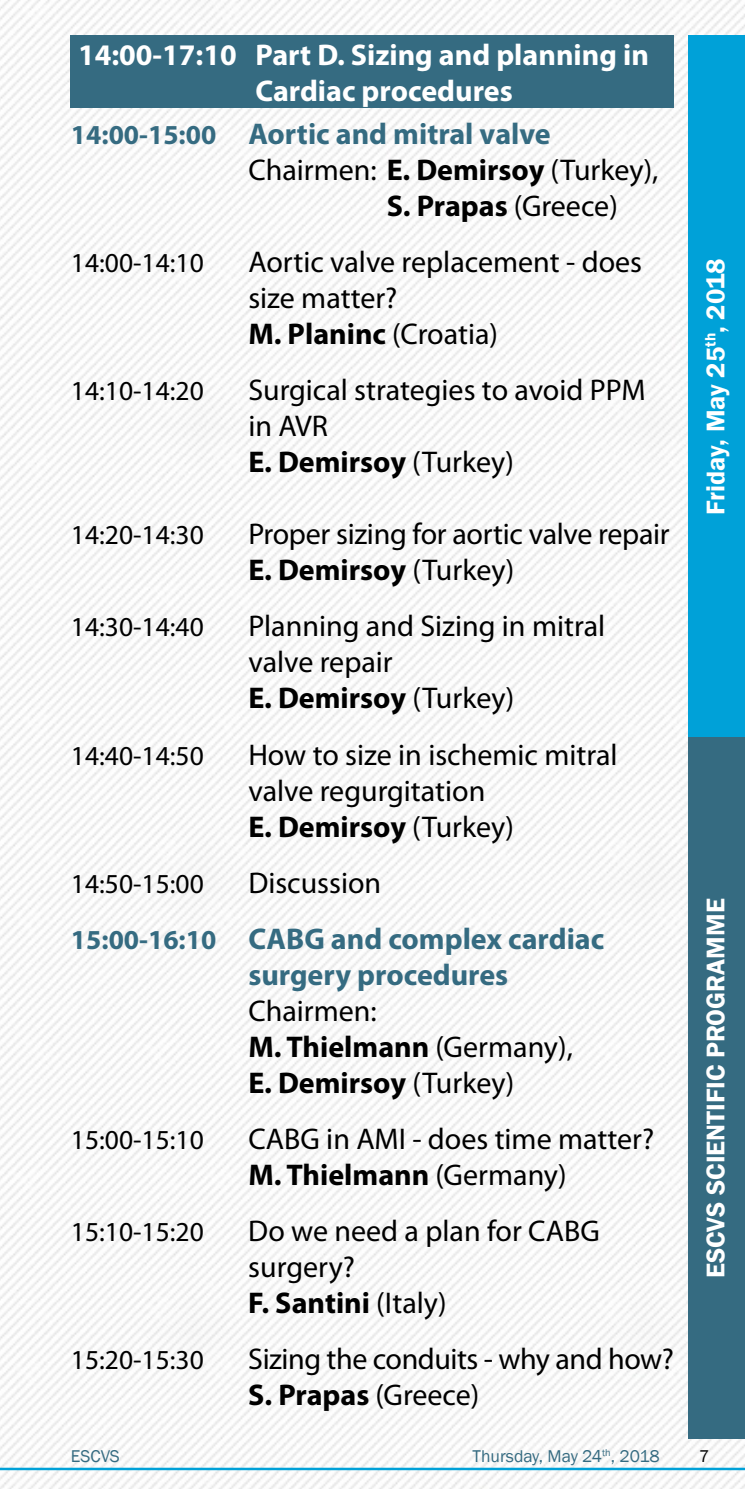
<style>
.page{position:relative;width:745px;height:1489px;background:#fff}
.page>*{position:absolute;margin:0;border:0;box-sizing:border-box;transform-origin:0 0}
.t1{font:30px/36px "Myriad Pro";color:#000}
.t2{font:700 30px/56px "Myriad Pro";color:#356b81}
.t3{font:700 30px/36px "Myriad Pro";color:#fff}
.t4{font:700 30px "Myriad Pro";color:#000}
.t5{font:27.5px "Myriad Pro";color:#000}
.t6{font:600 26.25px "Franklin Gothic";color:#fff}
.t7{font:17.5px "Franklin Gothic";color:#356b81}
.t8{font:17.5px "Franklin Gothic";color:#000}
.s1{font-size:27.5px}
.s2{font-weight:700}
.s3{font-weight:400}
.s4{font-weight:400;color:#000}
</style>
<div class="page">
<img style="left:0;top:0;width:744px;height:1488px">
<hr style="left:0;top:1467px;width:744px;height:2px;background:#00a1d8">
<div style="left:687px;top:737px;width:57px;height:702px;background:#356b81"></div>
<div style="left:687px;top:35px;width:57px;height:702px;background:#00a1d8"></div>
<div style="left:71px;top:35px;width:602px;height:73px;background:#356b81"></div>
<p class="t3" style="left:255px;top:36px;width:395px;text-indent:-177px">14:00-17:10 Part D. Sizing and planning in<br>Cardiac procedures</p>
<p class="t2" style="left:71px;top:105px;width:481px"><span class="s1">14:00-15:00</span> Aortic and mitral valve</p>
<p class="t1" style="left:248px;top:152px;width:411px">Chairmen: <span class="s2">E. Demirsoy</span> (Turkey),</p>
<p class="t4" style="left:386px;top:186px;width:232px">S. Prapas <span class="s3">(Greece)</span></p>
<p class="t5" style="left:71px;top:246px;width:134px">14:00-14:10</p>
<p class="t1" style="left:248px;top:244px;width:395px">Aortic valve replacement - does size matter?<br><span class="s2">M. Planinc</span> (Croatia)</p>
<p class="t5" style="left:71px;top:374px;width:134px">14:10-14:20</p>
<p class="t1" style="left:248px;top:372px;width:398px">Surgical strategies to avoid PPM in AVR<br><span class="s2">E. Demirsoy</span> (Turkey)</p>
<p class="t5" style="left:71px;top:518px;width:134px">14:20-14:30</p>
<p class="t1" style="left:248px;top:516px;width:422px">Proper sizing for aortic valve repair<br><span class="s2">E. Demirsoy</span> (Turkey)</p>
<p class="t5" style="left:71px;top:610px;width:134px">14:30-14:40</p>
<p class="t1" style="left:248px;top:608px;width:358px">Planning and Sizing in mitral valve repair<br><span class="s2">E. Demirsoy</span> (Turkey)</p>
<p class="t5" style="left:71px;top:738px;width:134px">14:40-14:50</p>
<p class="t1" style="left:248px;top:736px;width:370px">How to size in ischemic mitral valve regurgitation<br><span class="s2">E. Demirsoy</span> (Turkey)</p>
<p class="t5" style="left:71px;top:866px;width:134px">14:50-15:00</p>
<p class="t2" style="left:71px;top:853px;width:534px;text-indent:177px"><span class="s4">Discussion<br></span><span class="s1">15:00-16:10</span> CABG and complex cardiac</p>
<p class="t2" style="left:248px;top:945px;width:261px">surgery procedures</p>
<p class="t1" style="left:248px;top:992px;width:326px">Chairmen:<br><span class="s2">M. Thielmann</span> (Germany),<br><span class="s2">E. Demirsoy</span> (Turkey)</p>
<p class="t5" style="left:71px;top:1122px;width:134px">15:00-15:10</p>
<p class="t1" style="left:248px;top:1120px;width:407px">CABG in AMI - does time matter?<br><span class="s2">M. Thielmann</span> (Germany)</p>
<p class="t5" style="left:71px;top:1214px;width:134px">15:10-15:20</p>
<p class="t1" style="left:248px;top:1212px;width:353px">Do we need a plan for CABG surgery?<br><span class="s2">F. Santini</span> (Italy)</p>
<p class="t5" style="left:71px;top:1342px;width:134px">15:20-15:30</p>
<p class="t1" style="left:248px;top:1340px;width:427px">Sizing the conduits - why and how?<br><span class="s2">S. Prapas</span> (Greece)</p>
<p class="t6" style="left:699px;top:514px;width:258px;rotate:-90deg">Friday, May 25<sup>th</sup>, 2018</p>
<p class="t6" style="left:699px;top:1278px;width:381px;rotate:-90deg">ESCVS SCIENTIFIC PROGRAMME</p>
<p class="t7" style="left:71px;top:1445px;width:50px">ESCVS</p>
<p class="t7" style="left:472px;top:1445px;width:189px">Thursday, May 24<sup>th</sup>, 2018</p>
<p class="t8" style="left:698px;top:1445px;width:12px">7</p>
</div>
